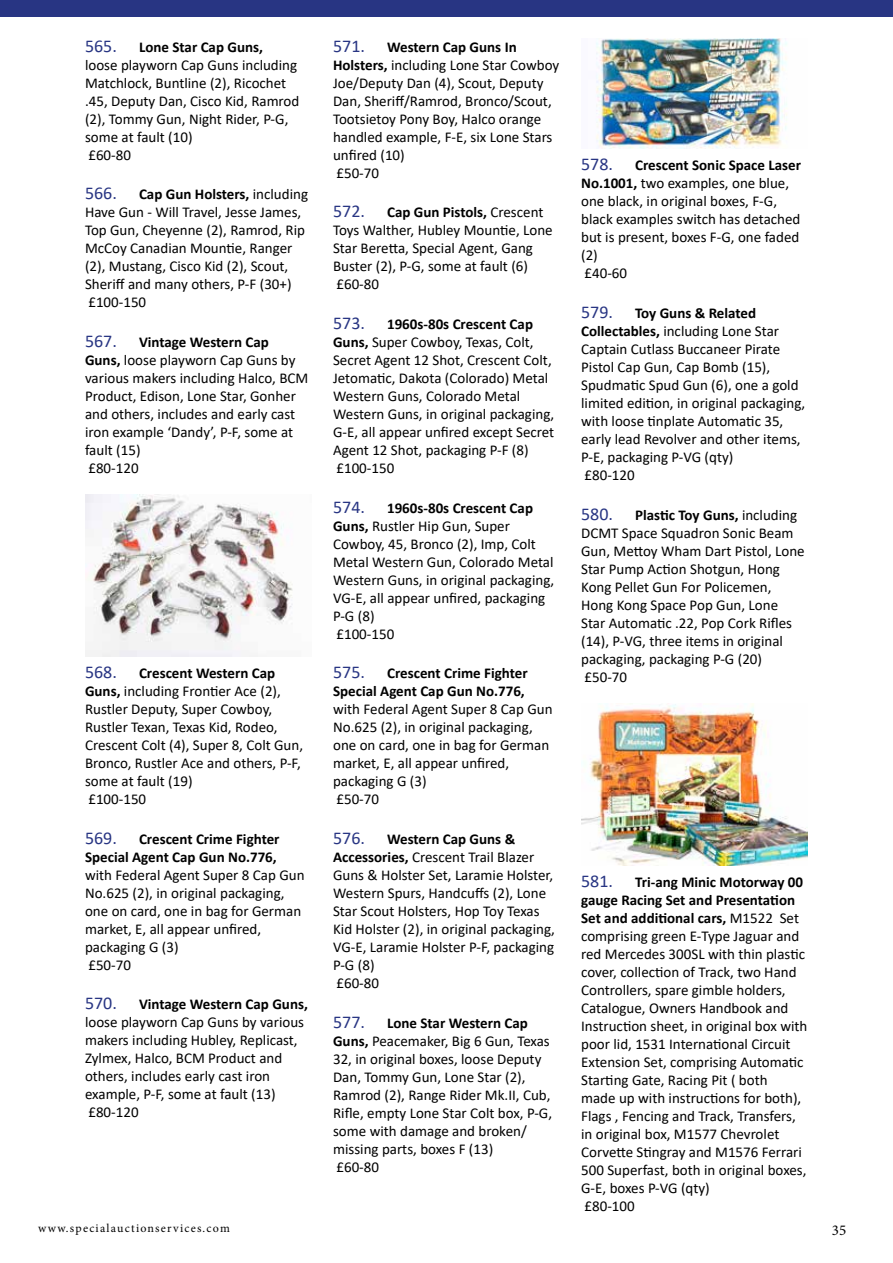
<style>
.page{position:relative;width:893px;height:1263px;background:#fff}
.page>*{position:absolute;margin:0;border:0;box-sizing:border-box;transform-origin:0 0}
.t1{font:15px/18px "Calibri";color:#000}
.t2{font:700 15px/18px "Calibri";color:#000}
.t3{font:15px "Minion Pro";color:#000}
.t4{font:12px "Minion Pro";letter-spacing:.1em;color:#000}
.s1{font-size:18px;color:#283583}
.s2{font-weight:700}
.s3{font-weight:400;font-size:18px;color:#283583}
</style>
<div class="page">
<div style="left:0;top:0;width:893px;height:17px;background:#283583"></div>
<img style="left:85px;top:495px;width:208px;height:162px">
<img style="left:596px;top:38px;width:191px;height:111px">
<img style="left:581px;top:703px;width:227px;height:162px">
<p class="t1" style="left:85px;top:37px;width:216px"><span class="s1">565.</span> <span class="s2">Lone Star Cap Guns,<br></span>loose playworn Cap Guns including<br>Matchlock, Buntline (2), Ricochet .45, Deputy Dan, Cisco Kid, Ramrod (2), Tommy Gun, Night Rider, P-G, some at fault (10)<br>£60-80</p>
<p class="t1" style="left:85px;top:185px;width:225px"><span class="s1">566.</span> <span class="s2">Cap Gun Holsters,</span> including<br>Have Gun - Will Travel, Jesse James,<br>Top Gun, Cheyenne (2), Ramrod, Rip<br>McCoy Canadian Mountie, Ranger (2), Mustang, Cisco Kid (2), Scout,<br>Sheriff and many others, P-F (30+) £100-150</p>
<p class="t1" style="left:85px;top:333px;width:225px"><span class="s1">567.</span> <span class="s2">Vintage Western Cap<br>Guns,</span> loose playworn Cap Guns by various makers including Halco, BCM<br>Product, Edison, Lone Star, Gonher and others, includes and early cast iron example ‘Dandy’, P-F, some at fault (15)<br>£80-120</p>
<p class="t1" style="left:85px;top:664px;width:220px"><span class="s1">568.</span> <span class="s2">Crescent Western Cap<br>Guns,</span> including Frontier Ace (2),<br>Rustler Deputy, Super Cowboy,<br>Rustler Texan, Texas Kid, Rodeo,<br>Crescent Colt (4), Super 8, Colt Gun,<br>Bronco, Rustler Ace and others, P-F, some at fault (19)<br>£100-150</p>
<p class="t2" style="left:85px;top:830px;width:196px"><span class="s3">569.</span> Crescent Crime Fighter<br>Special Agent Cap Gun No.776,</p>
<p class="t1" style="left:85px;top:865px;width:221px">with Federal Agent Super 8 Cap Gun<br>No.625 (2), in original packaging, one on card, one in bag for German market, E, all appear unfired, packaging G (3)<br>£50-70</p>
<p class="t1" style="left:85px;top:995px;width:224px"><span class="s1">570.</span> <span class="s2">Vintage Western Cap Guns, </span>loose playworn Cap Guns by various makers including Hubley, Replicast,<br>Zylmex, Halco, BCM Product and others, includes early cast iron example, P-F, some at fault (13) £80-120</p>
<p class="t1" style="left:333px;top:37px;width:228px"><span class="s1">571.</span> <span class="s2">Western Cap Guns In<br>Holsters,</span> including Lone Star Cowboy<br>Joe/Deputy Dan (4), Scout, Deputy<br>Dan, Sheriff/Ramrod, Bronco/Scout,<br>Tootsietoy Pony Boy, Halco orange handled example, F-E, six Lone Stars unfired (10)<br>£50-70</p>
<p class="t1" style="left:333px;top:203px;width:221px"><span class="s1">572.</span> <span class="s2">Cap Gun Pistols,</span> Crescent<br>Toys Walther, Hubley Mountie, Lone<br>Star Beretta, Special Agent, Gang<br>Buster (2), P-G, some at fault (6) £60-80</p>
<p class="t1" style="left:333px;top:315px;width:223px"><span class="s1">573.</span> <span class="s2">1960s-80s Crescent Cap<br>Guns,</span> Super Cowboy, Texas, Colt,<br>Secret Agent 12 Shot, Crescent Colt,<br>Jetomatic, Dakota (Colorado) Metal<br>Western Guns, Colorado Metal<br>Western Guns, in original packaging,<br>G-E, all appear unfired except Secret<br>Agent 12 Shot, packaging P-F (8) £100-150</p>
<p class="t1" style="left:333px;top:498px;width:223px"><span class="s1">574.</span> <span class="s2">1960s-80s Crescent Cap<br>Guns,</span> Rustler Hip Gun, Super<br>Cowboy, 45, Bronco (2), Imp, Colt<br>Metal Western Gun, Colorado Metal<br>Western Guns, in original packaging,<br>VG-E, all appear unfired, packaging<br>P-G (8)<br>£100-150</p>
<p class="t2" style="left:333px;top:664px;width:196px"><span class="s3">575.</span> Crescent Crime Fighter<br>Special Agent Cap Gun No.776,</p>
<p class="t1" style="left:333px;top:700px;width:221px">with Federal Agent Super 8 Cap Gun<br>No.625 (2), in original packaging, one on card, one in bag for German market, E, all appear unfired, packaging G (3)<br>£50-70</p>
<p class="t1" style="left:333px;top:829px;width:223px"><span class="s1">576.</span> <span class="s2">Western Cap Guns &amp;<br>Accessories,</span> Crescent Trail Blazer<br>Guns &amp; Holster Set, Laramie Holster,<br>Western Spurs, Handcuffs (2), Lone<br>Star Scout Holsters, Hop Toy Texas<br>Kid Holster (2), in original packaging,<br>VG-E, Laramie Holster P-F, packaging<br>P-G (8)<br>£60-80</p>
<p class="t1" style="left:333px;top:1013px;width:221px"><span class="s1">577.</span> <span class="s2">Lone Star Western Cap<br>Guns,</span> Peacemaker, Big 6 Gun, Texas<br>32, in original boxes, loose Deputy<br>Dan, Tommy Gun, Lone Star (2),<br>Ramrod (2), Range Rider Mk.II, Cub,<br>Rifle, empty Lone Star Colt box, P-G, some with damage and broken/ missing parts, boxes F (13)<br>£60-80</p>
<p class="t1" style="left:581px;top:156px;width:221px"><span class="s1">578.</span> <span class="s2">Crescent Sonic Space Laser<br>No.1001,</span> two examples, one blue, one black, in original boxes, F-G, black examples switch has detached but is present, boxes F-G, one faded (2)<br>£40-60</p>
<p class="t1" style="left:581px;top:304px;width:226px"><span class="s1">579.</span> <span class="s2">Toy Guns &amp; Related<br>Collectables,</span> including Lone Star<br>Captain Cutlass Buccaneer Pirate<br>Pistol Cap Gun, Cap Bomb (15),<br>Spudmatic Spud Gun (6), one a gold limited edition, in original packaging, with loose tinplate Automatic 35, early lead Revolver and other items,<br>P-E, packaging P-VG (qty)<br>£80-120</p>
<p class="t1" style="left:581px;top:505px;width:225px"><span class="s1">580.</span> <span class="s2">Plastic Toy Guns,</span> including<br>DCMT Space Squadron Sonic Beam<br>Gun, Mettoy Wham Dart Pistol, Lone<br>Star Pump Action Shotgun, Hong<br>Kong Pellet Gun For Policemen,<br>Hong Kong Space Pop Gun, Lone<br>Star Automatic .22, Pop Cork Rifles (14), P-VG, three items in original packaging, packaging P-G (20) £50-70</p>
<p class="t1" style="left:581px;top:872px;width:228px"><span class="s1">581.</span> <span class="s2">Tri-ang Minic Motorway 00 gauge Racing Set and Presentation Set and additional cars,</span> M1522 Set comprising green E-Type Jaguar and red Mercedes 300SL with thin plastic cover, collection of Track, two Hand Controllers, spare gimble holders, Catalogue, Owners Handbook and Instruction sheet, in original box with poor lid, 1531 International Circuit Extension Set, comprising Automatic Starting Gate, Racing Pit ( both<br>made up with instructions for both), Flags , Fencing and Track, Transfers, in original box, M1577 Chevrolet Corvette Stingray and M1576 Ferrari 500 Superfast, both in original boxes, G-E, boxes P-VG (qty)<br>£80-100</p>
<p class="t4" style="left:38px;top:1220px;width:193px">www.specialauctionservices.com</p>
<p class="t3" style="left:832px;top:1220px;width:16px">35</p>
</div>
